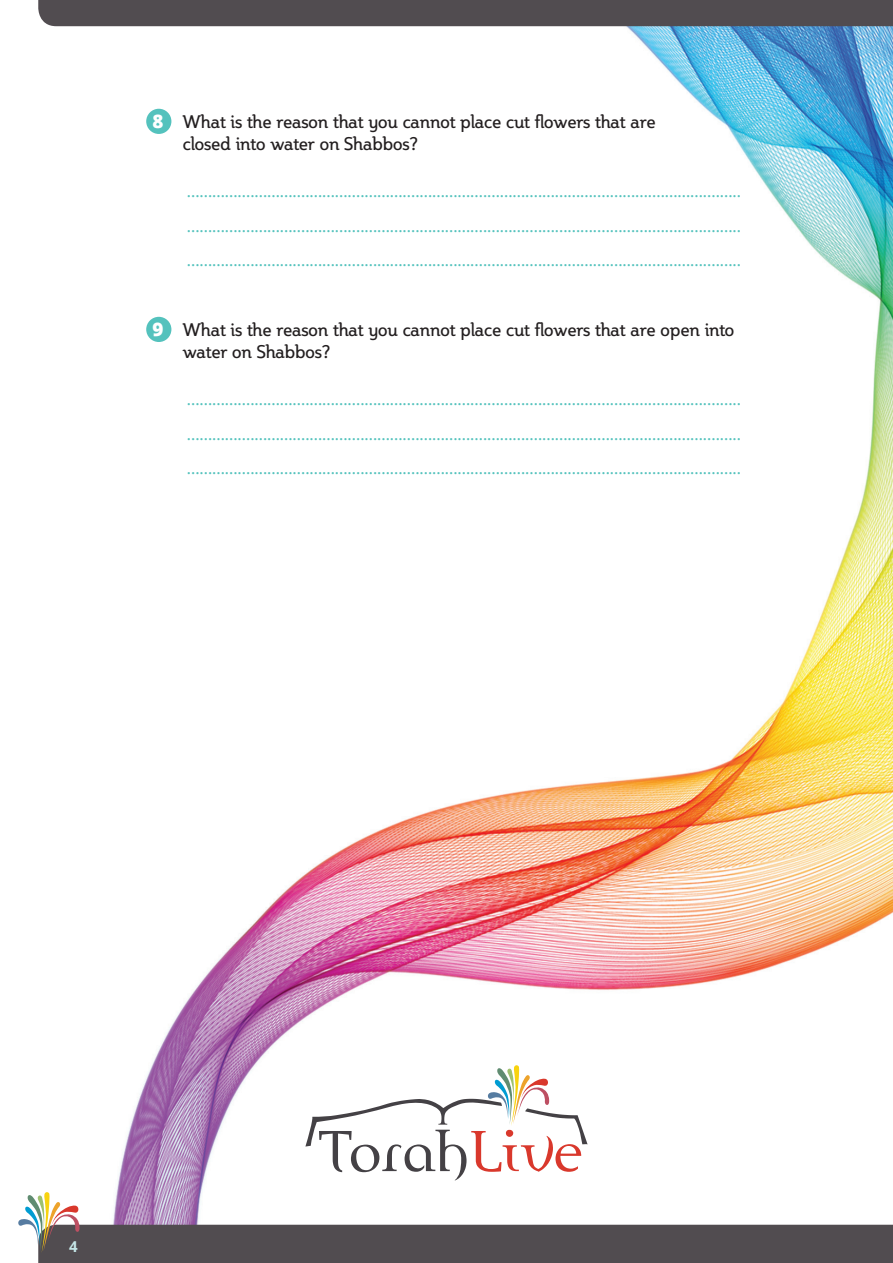
<style>
.page{position:relative;width:893px;height:1263px;background:#fff}
.page>*{position:absolute;margin:0;border:0;box-sizing:border-box;transform-origin:0 0}
.t1{font:800 18.75px "Open Sans";color:#fff}
.t2{font:18px/34.3px "Adobe Hebrew";color:#54c2bd;text-align:justify}
.t3{font:18px/22.5px "Steinem";color:#231f20}
.t4{font:700 15px "Open Sans";color:#c5e6e7}
</style>
<div class="page">
<img style="left:86px;top:26px;width:807px;height:1166px">
<svg style="left:305px;top:1065px;width:283px;height:115px"></svg>
<div style="left:146px;top:109px;width:25px;height:25px;background:#54c2bd;border-radius:50%"></div>
<div style="left:146px;top:317px;width:25px;height:25px;background:#54c2bd;border-radius:50%"></div>
<div style="left:38px;top:0;width:855px;height:26px;background:#514c50"></div>
<svg style="left:18px;top:1192px;width:875px;height:71px"></svg>
<p class="t1" style="left:153px;top:107px;width:12px">8</p>
<p class="t3" style="left:183px;top:110px;width:474px">What is the reason that you cannot place cut flowers that are closed into water on Shabbos?</p>
<p class="t2" style="left:187px;top:174px;width:556px">................................................................................................................................... ................................................................................................................................... ...................................................................................................................................</p>
<p class="t1" style="left:153px;top:315px;width:12px">9</p>
<p class="t3" style="left:183px;top:318px;width:553px">What is the reason that you cannot place cut flowers that are open into water on Shabbos?</p>
<p class="t2" style="left:187px;top:382px;width:556px">................................................................................................................................... ................................................................................................................................... ...................................................................................................................................</p>
<p class="t4" style="left:69px;top:1235px;width:10px">4</p>
</div>
